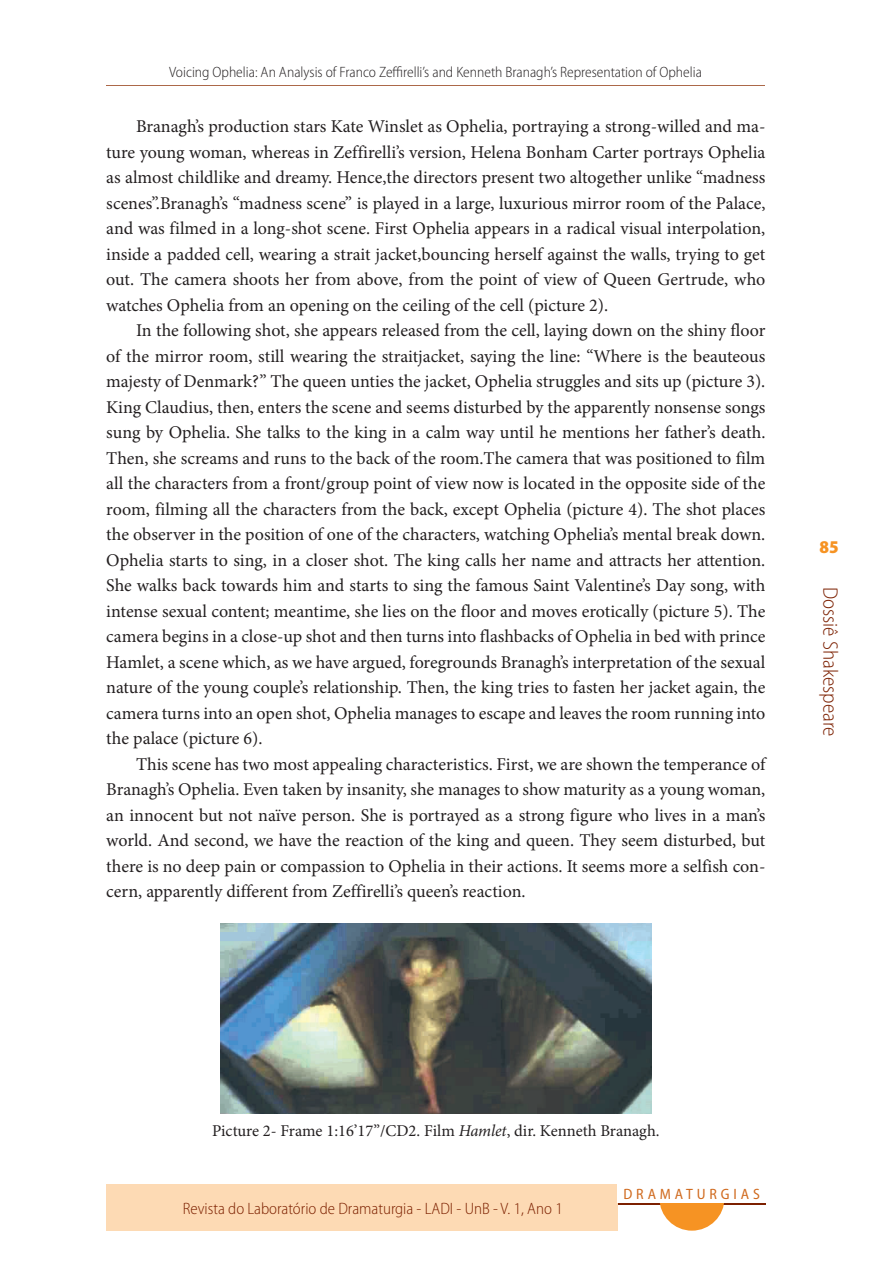
<style>
.page{position:relative;width:893px;height:1263px;background:#fff}
.page>*{position:absolute;margin:0;border:0;box-sizing:border-box;transform-origin:0 0}
.t1{font:300 semi-condensed 21px "Myriad Pro";color:#7c2000}
.t2{font:18px/25.5px "Minion Pro";color:#231f20;text-align:justify}
.t3{font:900 semi-condensed 18px "Myriad Pro";color:#f69323}
.t4{font:16.5px "Minion Pro";color:#231f20}
.t5{font:300 semi-condensed 16.5px "Myriad Pro";color:#7c2000}
.t6{font:300 semi-condensed 15px "Myriad Pro";color:#231f20}
.t7{font:semi-condensed 15px "Myriad Pro";letter-spacing:.26em;color:#d06a1e}
.s1{font-style:italic}
</style>
<div class="page">
<hr style="left:618px;top:1203px;width:148px;height:1px;background:#7c2000">
<div style="left:106px;top:1184px;width:511px;height:46px;background:#fddab4"></div>
<div style="left:659px;top:1165px;width:65px;height:65px;background:#f69323;border-radius:50%"></div>
<div style="left:618px;top:1157px;width:148px;height:46px;background:#fff"></div>
<hr style="left:106px;top:85px;width:659px;height:1px;background:#ac6849">
<img style="left:221px;top:923px;width:430px;height:191px">
<p class="t6" style="left:169px;top:64px;width:534px">Voicing Ophelia: An Analysis of Franco Zeffirelli’s and Kenneth Branagh’s Representation of Ophelia</p>
<p class="t2" style="left:106px;top:114px;width:661px;text-indent:30px">Branagh’s production stars Kate Winslet as Ophelia, portraying a strong-willed and ma&shy;ture young woman, whereas in Zeffirelli’s version, Helena Bonham Carter portrays Ophelia as almost childlike and dreamy. Hence,the directors present two altogether unlike “madness scenes”.Branagh’s “madness scene” is played in a large, luxurious mirror room of the Palace, and was filmed in a long-shot scene. First Ophelia appears in a radical visual interpolation, inside a padded cell, wearing a strait jacket,bouncing herself against the walls, trying to get out. The camera shoots her from above, from the point of view of Queen Gertrude, who watches Ophelia from an opening on the ceiling of the cell (picture 2).</p>
<p class="t2" style="left:106px;top:318px;width:661px;text-indent:30px">In the following shot, she appears released from the cell, laying down on the shiny floor of the mirror room, still wearing the straitjacket, saying the line: “Where is the beauteous majesty of Denmark?” The queen unties the jacket, Ophelia struggles and sits up (picture 3).<br>King Claudius, then, enters the scene and seems disturbed by the apparently nonsense songs sung by Ophelia. She talks to the king in a calm way until he mentions her father’s death.<br>Then, she screams and runs to the back of the room.The camera that was positioned to film all the characters from a front/group point of view now is located in the opposite side of the room, filming all the characters from the back, except Ophelia (picture 4). The shot places the observer in the position of one of the characters, watching Ophelia’s mental break down.<br>Ophelia starts to sing, in a closer shot. The king calls her name and attracts her attention.<br>She walks back towards him and starts to sing the famous Saint Valentine’s Day song, with intense sexual content; meantime, she lies on the floor and moves erotically (picture 5). The camera begins in a close-up shot and then turns into flashbacks of Ophelia in bed with prince Hamlet, a scene which, as we have argued, foregrounds Branagh’s interpretation of the sexual nature of the young couple’s relationship. Then, the king tries to fasten her jacket again, the camera turns into an open shot, Ophelia manages to escape and leaves the room running into the palace (picture 6).</p>
<p class="t2" style="left:106px;top:751px;width:661px;text-indent:30px">This scene has two most appealing characteristics. First, we are shown the temperance of Branagh’s Ophelia. Even taken by insanity, she manages to show maturity as a young woman, an innocent but not naïve person. She is portrayed as a strong figure who lives in a man’s world. And second, we have the reaction of the king and queen. They seem disturbed, but there is no deep pain or compassion to Ophelia in their actions. It seems more a selfish con&shy;cern, apparently different from Zeffirelli’s queen’s reaction.</p>
<p class="t3" style="left:820px;top:537px;width:21px">85</p>
<p class="t1" style="left:842px;top:587px;width:151px;rotate:90deg">Dossiê Shakespeare</p>
<p class="t4" style="left:212px;top:1120px;width:449px">Picture 2- Frame 1:16’17”/CD2. Film <span class="s1">Hamlet</span>, dir. Kenneth Branagh.</p>
<p class="t5" style="left:183px;top:1199px;width:381px">Revista do Laboratório de Dramaturgia - LADI - UnB - V. 1, Ano 1</p>
<p class="t7" style="left:623px;top:1185px;width:138px">DRAMATURGIAS</p>
</div>
